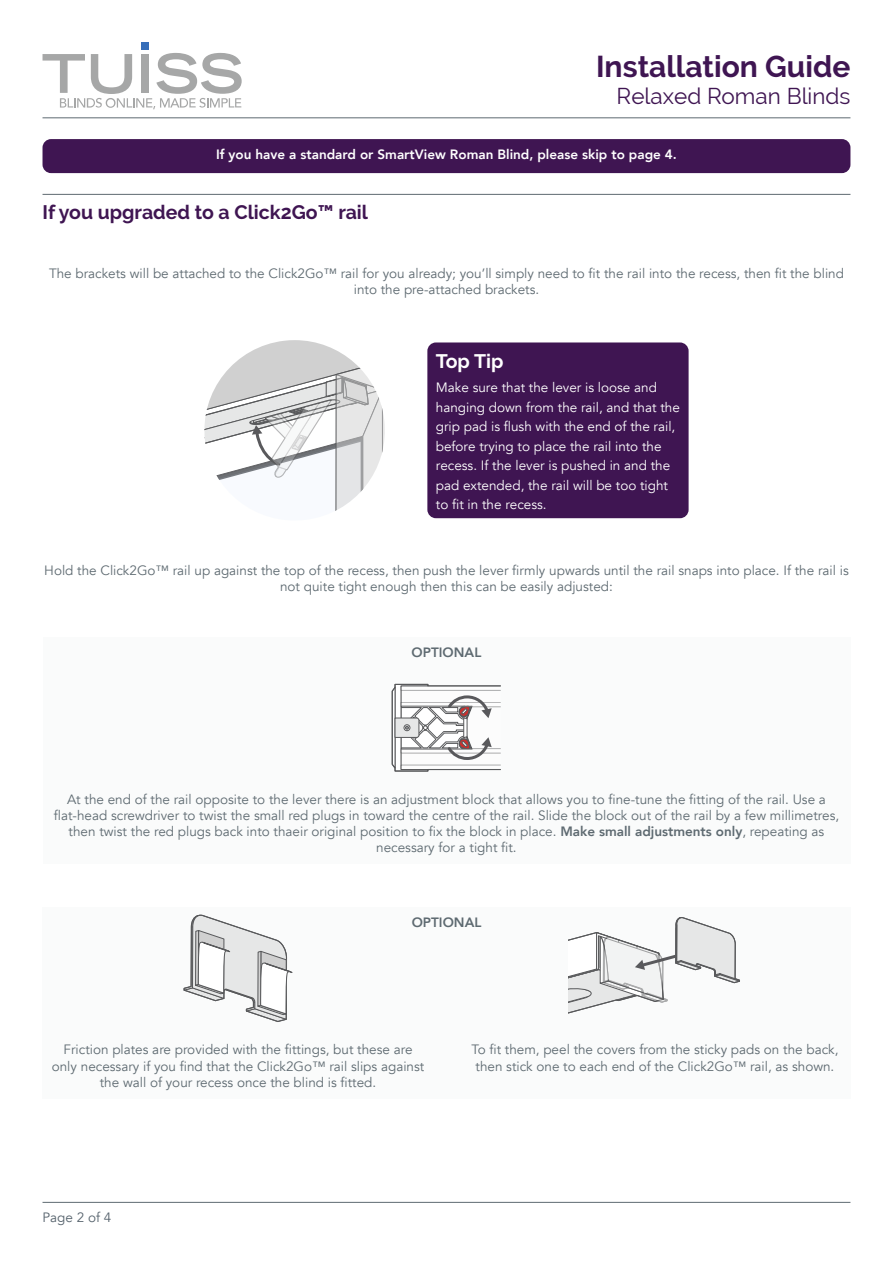
<style>
.page{position:relative;width:893px;height:1263px;background:#fff}
.page>*{position:absolute;margin:0;border:0;box-sizing:border-box;transform-origin:0 0}
.t1{font:700 30px "Raleway";color:#3f1552}
.t2{font:22.5px "Raleway";color:#3f1552}
.t3{font:700 19.5px "Raleway";color:#3f1552}
.t4{font:700 19.5px "Raleway";color:#fff}
.t5{font:13.5px/16.2px "Avenir";color:#5e6a71;text-align:center}
.t6{font:13.5px/19.5px "Avenir";color:#fff}
.t7{font:800 13.5px "Avenir";color:#fff}
.t8{font:800 13.5px "Avenir";color:#5e6a71}
.t9{font:13.5px "Avenir";color:#55626c}
.s1{font-weight:800}
</style>
<div class="page">
<hr style="left:43px;top:1202px;width:807px;height:1px;background:#5e6a71">
<div style="left:43px;top:139px;width:807px;height:34px;background:#3f1552;border-radius:9px"></div>
<hr style="left:43px;top:117px;width:807px;height:1px;background:#5e6a71">
<div style="left:142px;top:43px;width:7px;height:7px;background:#366eb9"></div>
<svg style="left:43px;top:53px;width:199px;height:56px"></svg>
<hr style="left:43px;top:194px;width:807px;height:1px;background:#5e6a71">
<div style="left:427px;top:342px;width:262px;height:176px;background:#3f1552;border-radius:9px"></div>
<svg style="left:204px;top:340px;width:181px;height:171px"></svg>
<div style="left:43px;top:637px;width:807px;height:227px;background:#fafbfb"></div>
<svg style="left:391px;top:683px;width:110px;height:89px"></svg>
<div style="left:42px;top:907px;width:808px;height:191px;background:#fafbfb"></div>
<svg style="left:183px;top:914px;width:109px;height:108px"></svg>
<svg style="left:568px;top:917px;width:172px;height:97px"></svg>
<h1 class="t1" style="left:596px;top:50px;width:256px">Installation Guide</h1>
<h2 class="t2" style="left:617px;top:83px;width:235px">Relaxed Roman Blinds</h2>
<p class="t7" style="left:216px;top:144px;width:462px">If you have a standard or SmartView Roman Blind, please skip to page 4.</p>
<h3 class="t3" style="left:43px;top:201px;width:327px">If you upgraded to a Click2Go™ rail</h3>
<p class="t5" style="left:49px;top:265px;width:796px">The brackets will be attached to the Click2Go™ rail for you already; you’ll simply need to fit the rail into the recess, then fit the blind into the pre-attached brackets.</p>
<h3 class="t4" style="left:436px;top:350px;width:69px">Top Tip</h3>
<p class="t6" style="left:436px;top:378px;width:245px">Make sure that the lever is loose and hanging down from the rail, and that the grip pad is flush with the end of the rail, before trying to place the rail into the recess. If the lever is pushed in and the pad extended, the rail will be too tight to fit in the recess.</p>
<p class="t5" style="left:44px;top:562px;width:806px">Hold the Click2Go™ rail up against the top of the recess, then push the lever firmly upwards until the rail snaps into place. If the rail is not quite tight enough then this can be easily adjusted:</p>
<p class="t8" style="left:412px;top:642px;width:71px">OPTIONAL</p>
<p class="t5" style="left:54px;top:791px;width:787px">At the end of the rail opposite to the lever there is an adjustment block that allows you to fine-tune the fitting of the rail. Use a flat-head screwdriver to twist the small red plugs in toward the centre of the rail. Slide the block out of the rail by a few millimetres, then twist the red plugs back into thaeir original position to fix the block in place. <span class="s1">Make small adjustments only</span>, repeating as necessary for a tight fit.</p>
<p class="t8" style="left:412px;top:911px;width:71px">OPTIONAL</p>
<p class="t5" style="left:52px;top:1042px;width:374px">Friction plates are provided with the fittings, but these are only necessary if you find that the Click2Go™ rail slips against the wall of your recess once the blind is fitted.</p>
<p class="t5" style="left:471px;top:1042px;width:369px">To fit them, peel the covers from the sticky pads on the back, then stick one to each end of the Click2Go™ rail, as shown.</p>
<p class="t9" style="left:43px;top:1209px;width:70px">Page 2 of 4</p>
</div>
